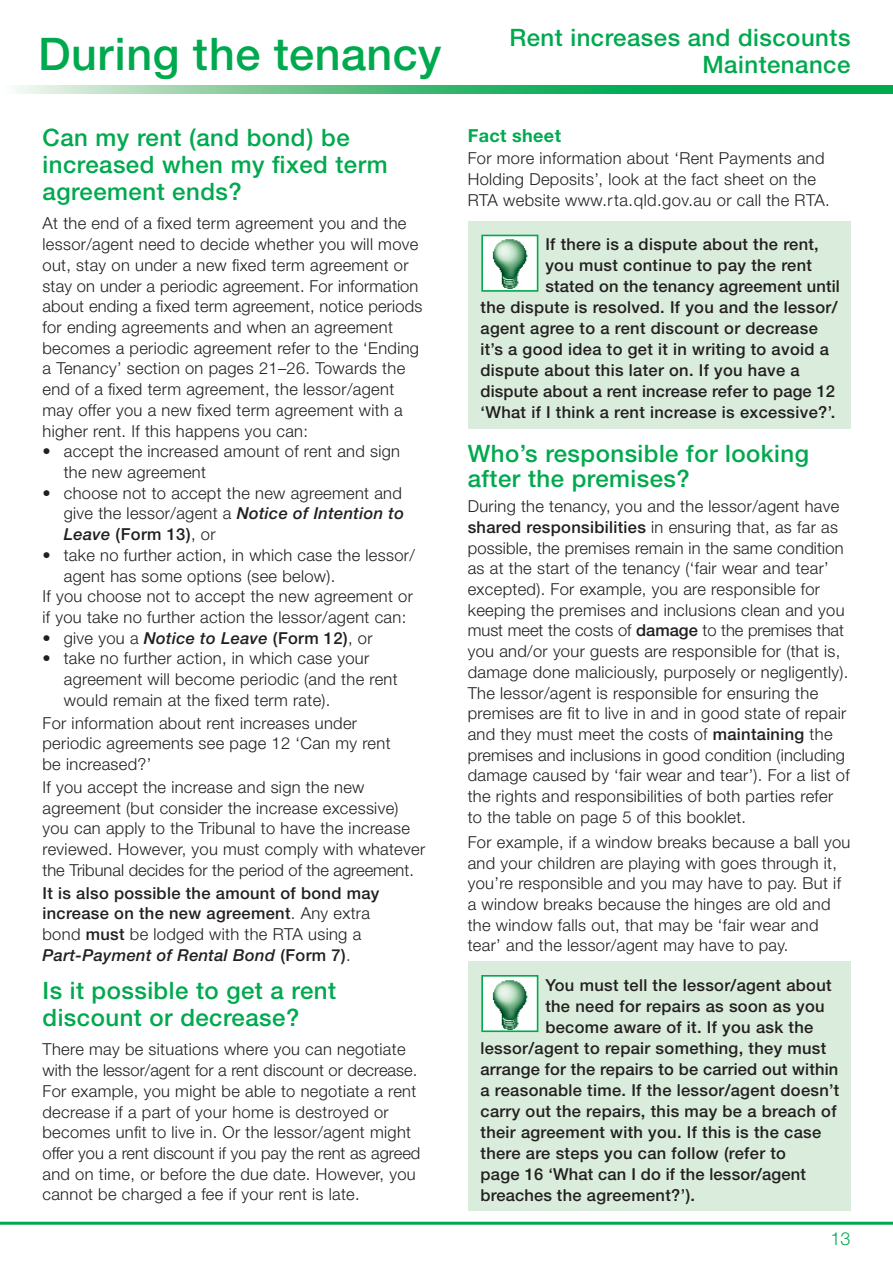
<style>
.page{position:relative;width:893px;height:1263px;background:#fff}
.page>*{position:absolute;margin:0;border:0;box-sizing:border-box;transform-origin:0 0}
.t1{font:500 45px "Helvetica Neue";letter-spacing:.01em;color:#00a94e}
.t2{font:500 24px/27px "Helvetica Neue";letter-spacing:.02em;color:#00a94e}
.t3{font:700 18px "Helvetica Neue";letter-spacing:.02em;color:#00a94e}
.t4{font:300 18px "Helvetica Neue";color:#00a94e}
.t5{font:300 16.5px/20.7px "Helvetica Neue";letter-spacing:.02em;color:#231f20}
.t6{font:500 16.5px/20.7px "Helvetica Neue";letter-spacing:.02em;color:#231f20}
.t7{font:italic 500 16.5px "Helvetica Neue";letter-spacing:.02em;color:#231f20}
.s1{font-weight:500;font-style:italic}
.s2{font-weight:500}
.s3{font-weight:300;font-style:normal}
.s4{font-style:normal}
.s5{font-weight:300}
.s6{font-style:italic}
</style>
<div class="page">
<hr style="left:0;top:1222px;width:893px;height:3px;background:#00a94e">
<svg style="left:15px;top:85px;width:878px;height:9px;background:#4bbe7c"></svg>
<div style="left:468px;top:961px;width:382px;height:250px;background:#daeddd"></div>
<div style="left:482px;top:976px;width:56px;height:55px;background:#fff"></div>
<img style="left:492px;top:980px;width:36px;height:49px">
<div style="left:481px;top:975px;width:57px;height:57px;border:2px solid #00a94e"></div>
<div style="left:468px;top:221px;width:382px;height:208px;background:#daeddd"></div>
<div style="left:482px;top:235px;width:56px;height:56px;background:#fff"></div>
<img style="left:492px;top:239px;width:36px;height:50px">
<div style="left:481px;top:235px;width:57px;height:57px;border:2px solid #00a94e"></div>
<h1 class="t1" style="left:38px;top:27px;width:405px">During the tenancy</h1>
<h2 class="t2" style="left:509px;top:24px;width:343px;text-align:right">Rent increases and discounts<br>Maintenance</h2>
<h2 class="t2" style="left:43px;top:124px;width:347px">Can my rent (and bond) be increased when my fixed term agreement ends?</h2>
<p class="t5" style="left:43px;top:213px;width:381px">At the end of a fixed term agreement you and the lessor/agent need to decide whether you will move out, stay on under a new fixed term agreement or stay on under a periodic agreement. For information about ending a fixed term agreement, notice periods for ending agreements and when an agreement becomes a periodic agreement refer to the ‘Ending a Tenancy’ section on pages 21–26. Towards the end of a fixed term agreement, the lessor/agent may offer you a new fixed term agreement with a higher rent. If this happens you can:</p>
<p class="t5" style="left:64px;top:441px;width:338px;text-indent:-21px">• accept the increased amount of rent and sign the new agreement</p>
<p class="t5" style="left:64px;top:482px;width:342px;text-indent:-21px">• choose not to accept the new agreement and give the lessor/agent a <span class="s1">Notice of Intention to<br>Leave</span> <span class="s2">(Form 13)</span>, or</p>
<p class="t5" style="left:43px;top:544px;width:374px">• take no further action, in which case the lessor/</p>
<p class="t5" style="left:64px;top:565px;width:273px">agent has some options (see below).</p>
<p class="t5" style="left:43px;top:586px;width:372px">If you choose not to accept the new agreement or</p>
<p class="t5" style="left:43px;top:606px;width:365px">if you take no further action the lessor/agent can:</p>
<p class="t7" style="left:43px;top:628px;width:332px"><span class="s3">• give you a</span> Notice to Leave <span class="s4">(Form 12)</span><span class="s3">, or</span></p>
<p class="t5" style="left:64px;top:648px;width:335px;text-indent:-21px">• take no further action, in which case your agreement will become periodic (and the rent would remain at the fixed term rate).</p>
<p class="t5" style="left:43px;top:712px;width:350px">For information about rent increases under periodic agreements see page 12 ‘Can my rent be increased?’</p>
<p class="t5" style="left:43px;top:776px;width:384px">If you accept the increase and sign the new agreement (but consider the increase excessive) you can apply to the Tribunal to have the increase reviewed. However, you must comply with whatever the Tribunal decides for the period of the agreement.</p>
<p class="t6" style="left:43px;top:882px;width:338px">It is also possible the amount of bond may increase on the new agreement<span class="s5">. Any extra bond</span> must <span class="s5">be lodged with the RTA using a </span><span class="s6">Part-Payment of Rental Bond</span> (Form 7)<span class="s5">.</span></p>
<h2 class="t2" style="left:43px;top:977px;width:295px">Is it possible to get a rent discount or decrease?</h2>
<p class="t5" style="left:43px;top:1039px;width:379px">There may be situations where you can negotiate with the lessor/agent for a rent discount or decrease.<br>For example, you might be able to negotiate a rent decrease if a part of your home is destroyed or becomes unfit to live in. Or the lessor/agent might offer you a rent discount if you pay the rent as agreed and on time, or before the due date. However, you cannot be charged a fee if your rent is late.</p>
<p class="t3" style="left:468px;top:124px;width:95px">Fact sheet</p>
<p class="t5" style="left:468px;top:148px;width:363px">For more information about ‘Rent Payments and<br>Holding Deposits’, look at the fact sheet on the<br>RTA website www.rta.qld.gov.au or call the RTA.</p>
<p class="t6" style="left:545px;top:233px;width:275px">If there is a dispute about the rent,</p>
<p class="t6" style="left:545px;top:254px;width:268px">you must continue to pay the rent</p>
<p class="t6" style="left:545px;top:275px;width:296px">stated on the tenancy agreement until</p>
<p class="t6" style="left:480px;top:296px;width:358px">the dispute is resolved. If you and the lessor/</p>
<p class="t6" style="left:480px;top:317px;width:339px">agent agree to a rent discount or decrease</p>
<p class="t6" style="left:480px;top:338px;width:350px">it’s a good idea to get it in writing to avoid a</p>
<p class="t6" style="left:480px;top:359px;width:321px">dispute about this later on. If you have a</p>
<p class="t6" style="left:480px;top:380px;width:356px">dispute about a rent increase refer to page 12</p>
<p class="t6" style="left:480px;top:401px;width:356px">‘What if I think a rent increase is excessive?’.</p>
<h2 class="t2" style="left:468px;top:440px;width:343px;line-height:25.5px">Who’s responsible for looking after the premises?</h2>
<p class="t5" style="left:468px;top:496px;width:383px">During the tenancy, you and the lessor/agent have <span class="s2">shared responsibilities</span> in ensuring that, as far as possible, the premises remain in the same condition as at the start of the tenancy (‘fair wear and tear’ excepted). For example, you are responsible for keeping the premises and inclusions clean and you must meet the costs of <span class="s2">damage</span> to the premises that you and/or your guests are responsible for (that is, damage done maliciously, purposely or negligently).<br>The lessor/agent is responsible for ensuring the premises are fit to live in and in good state of repair and they must meet the costs of <span class="s2">maintaining</span> the premises and inclusions in good condition (including damage caused by ‘fair wear and tear’). For a list of the rights and responsibilities of both parties refer to the table on page 5 of this booklet.</p>
<p class="t5" style="left:468px;top:831px;width:384px">For example, if a window breaks because a ball you and your children are playing with goes through it, you’re responsible and you may have to pay. But if a window breaks because the hinges are old and the window falls out, that may be ‘fair wear and tear’ and the lessor/agent may have to pay.</p>
<p class="t6" style="left:545px;top:974px;width:288px">You must tell the lessor/agent about</p>
<p class="t6" style="left:545px;top:995px;width:281px">the need for repairs as soon as you</p>
<p class="t6" style="left:545px;top:1016px;width:269px">become aware of it. If you ask the</p>
<p class="t6" style="left:480px;top:1037px;width:347px">lessor/agent to repair something, they must</p>
<p class="t6" style="left:480px;top:1058px;width:359px">arrange for the repairs to be carried out within</p>
<p class="t6" style="left:480px;top:1079px;width:360px">a reasonable time. If the lessor/agent doesn’t</p>
<p class="t6" style="left:480px;top:1100px;width:358px">carry out the repairs, this may be a breach of</p>
<p class="t6" style="left:480px;top:1121px;width:342px">their agreement with you. If this is the case</p>
<p class="t6" style="left:480px;top:1142px;width:307px">there are steps you can follow (refer to</p>
<p class="t6" style="left:480px;top:1163px;width:327px">page 16 ‘What can I do if the lessor/agent</p>
<p class="t6" style="left:480px;top:1184px;width:216px">breaches the agreement?’).</p>
<p class="t4" style="left:830px;top:1227px;width:22px">13</p>
</div>
